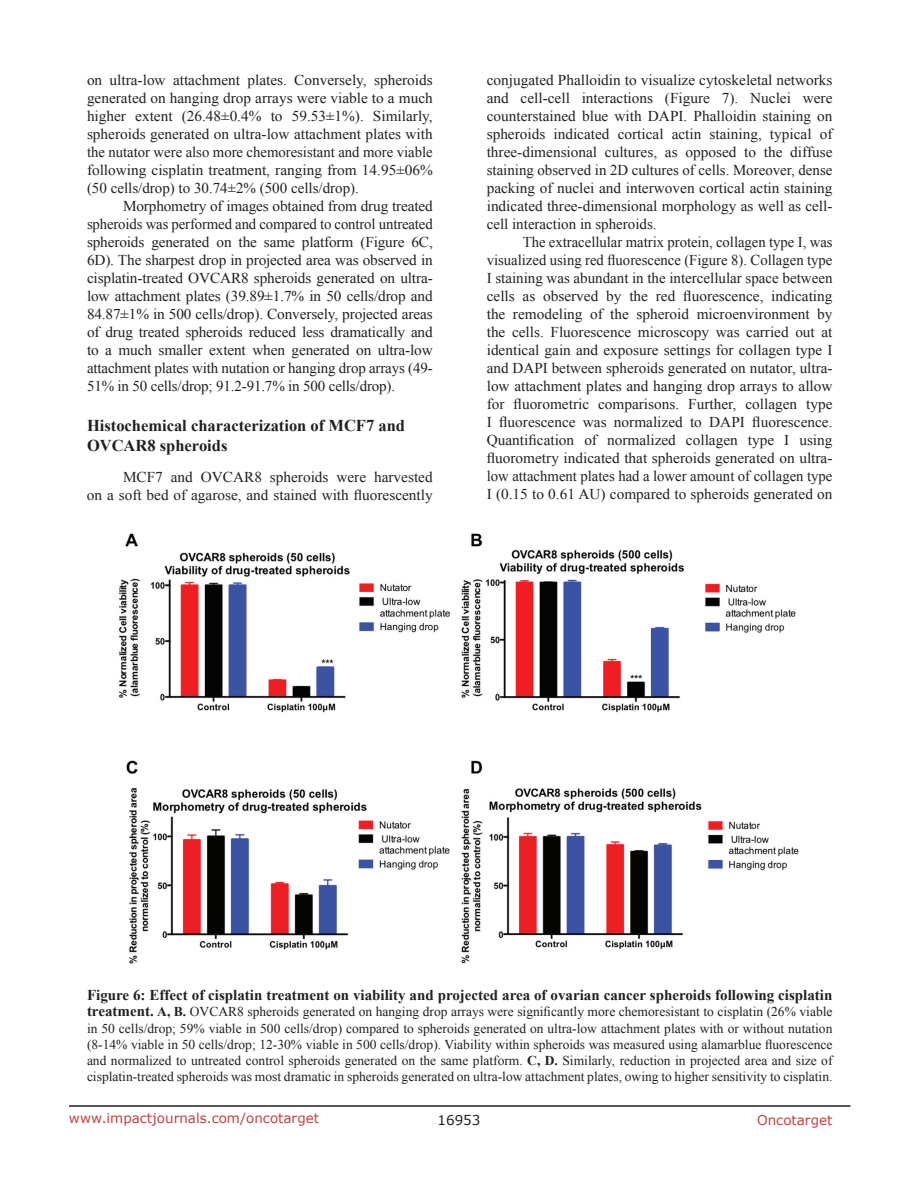
<style>
.page{position:relative;width:918px;height:1188px;background:#fff}
.page>*{position:absolute;margin:0;border:0;box-sizing:border-box;transform-origin:0 0}
.t1{font:700 16.5px/19.8px "Times New Roman";color:#231f20}
.t2{font:15px/18px "Times New Roman";color:#231f20;text-align:justify}
.t3{font:700 15px "Times New Roman";color:#231f20}
.t4{font:13.5px/16.2px "Times New Roman";color:#231f20;text-align:justify}
.t5{font:13.5px "Verdana";color:#c24141}
.t6{font:13.5px "Verdana";color:#231f20}
.s1{font-weight:700;font-size:15px}
.s2{font-weight:700}
</style>
<div class="page">
<hr style="left:69px;top:1105px;width:781px;height:2px;background:#231f20">
<img style="left:119px;top:533px;width:680px;height:431px">
<p class="t2" style="left:87px;top:71px;width:347px">on ultra-low attachment plates. Conversely, spheroids generated on hanging drop arrays were viable to a much higher extent (26.48±0.4% to 59.53±1%). Similarly, spheroids generated on ultra-low attachment plates with the nutator were also more chemoresistant and more viable following cisplatin treatment, ranging from 14.95±06% (50 cells/drop) to 30.74±2% (500 cells/drop).</p>
<p class="t2" style="left:87px;top:197px;width:347px;text-indent:36px">Morphometry of images obtained from drug treated spheroids was performed and compared to control untreated spheroids generated on the same platform ( Figure 6C , 6D ). The sharpest drop in projected area was observed in cisplatin-treated OVCAR8 spheroids generated on ultra&shy;low attachment plates (39.89±1.7% in 50 cells/drop and 84.87±1% in 500 cells/drop). Conversely, projected areas of drug treated spheroids reduced less dramatically and to a much smaller extent when generated on ultra-low attachment plates with nutation or hanging drop arrays (49- 51% in 50 cells/drop; 91.2-91.7% in 500 cells/drop).</p>
<p class="t1" style="left:87px;top:415px;width:320px">Histochemical characterization of MCF7 and<br>OVCAR8 spheroids</p>
<p class="t2" style="left:87px;top:468px;width:347px;text-align:right">MCF7 and OVCAR8 spheroids were harvested<br>on a soft bed of agarose, and stained with fluorescently</p>
<p class="t2" style="left:487px;top:71px;width:347px">conjugated Phalloidin to visualize cytoskeletal networks and cell-cell interactions ( Figure 7 ). Nuclei were counterstained blue with DAPI. Phalloidin staining on spheroids indicated cortical actin staining, typical of three-dimensional cultures, as opposed to the diffuse staining observed in 2D cultures of cells. Moreover, dense packing of nuclei and interwoven cortical actin staining indicated three-dimensional morphology as well as cell&shy;cell interaction in spheroids.</p>
<p class="t2" style="left:487px;top:233px;width:347px;text-indent:36px">The extracellular matrix protein, collagen type I, was visualized using red fluorescence ( Figure 8 ). Collagen type I staining was abundant in the intercellular space between cells as observed by the red fluorescence, indicating the remodeling of the spheroid microenvironment by the cells. Fluorescence microscopy was carried out at identical gain and exposure settings for collagen type I and DAPI between spheroids generated on nutator, ultra&shy;low attachment plates and hanging drop arrays to allow for fluorometric comparisons. Further, collagen type I fluorescence was normalized to DAPI fluorescence.<br>Quantification of normalized collagen type I using fluorometry indicated that spheroids generated on ultra&shy;low attachment plates had a lower amount of collagen type I (0.15 to 0.61 AU) compared to spheroids generated on</p>
<p class="t3" style="left:87px;top:985px;width:747px">Figure 6: Effect of cisplatin treatment on viability and projected area of ovarian cancer spheroids following cisplatin</p>
<p class="t4" style="left:87px;top:1004px;width:747px"><span class="s1">treatment.</span> <span class="s2">A, B.</span> OVCAR8 spheroids generated on hanging drop arrays were significantly more chemoresistant to cisplatin (26% viable in 50 cells/drop; 59% viable in 500 cells/drop) compared to spheroids generated on ultra-low attachment plates with or without nutation (8-14% viable in 50 cells/drop; 12-30% viable in 500 cells/drop). Viability within spheroids was measured using alamarblue fluorescence and normalized to untreated control spheroids generated on the same platform. <span class="s2">C, D.</span> Similarly, reduction in projected area and size of cisplatin-treated spheroids was most dramatic in spheroids generated on ultra-low attachment plates, owing to higher sensitivity to cisplatin.</p>
<p class="t5" style="left:69px;top:1109px;width:252px">www.impactjournals.com/oncotarget</p>
<p class="t6" style="left:438px;top:1111px;width:44px">16953</p>
<p class="t5" style="left:757px;top:1111px;width:77px">Oncotarget</p>
</div>
